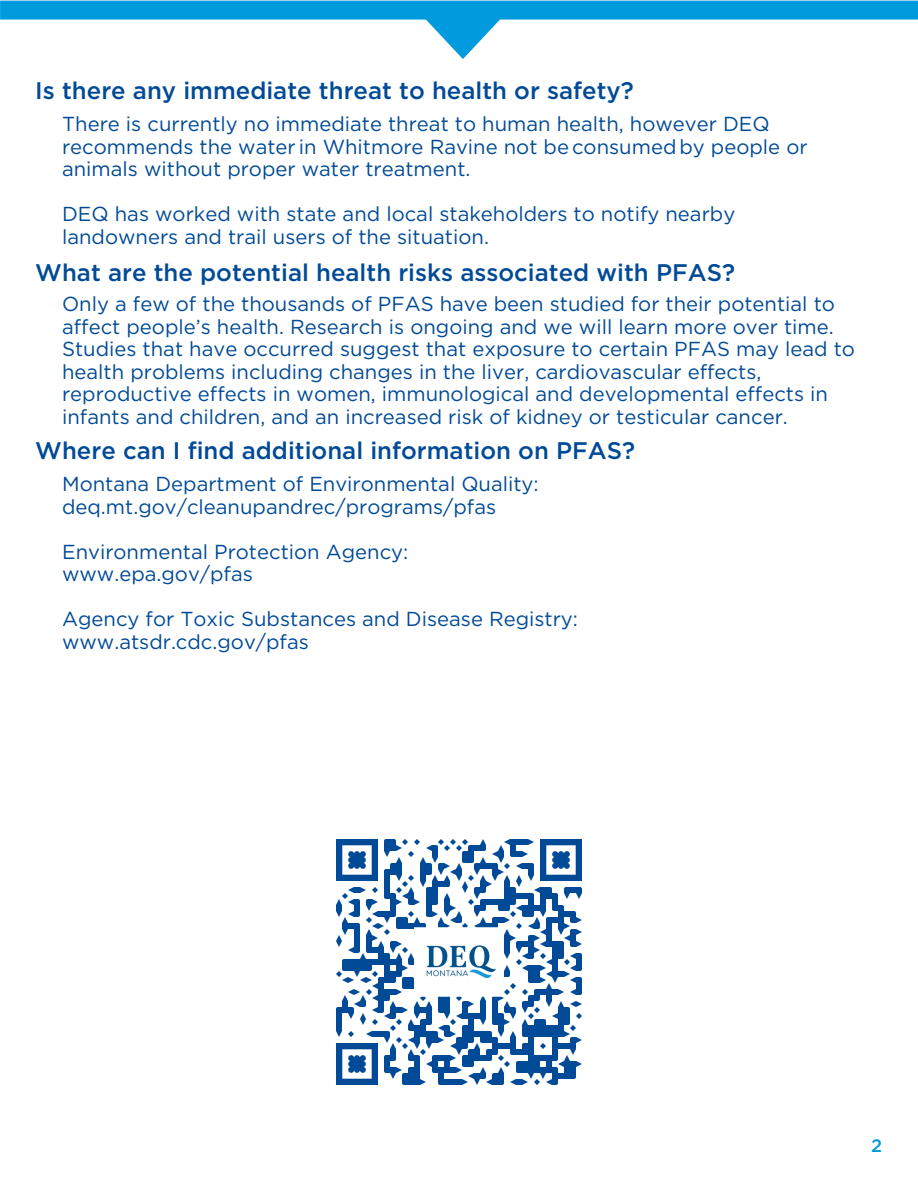
<style>
.page{position:relative;width:918px;height:1188px;background:#fff}
.page>*{position:absolute;margin:0;border:0;box-sizing:border-box;transform-origin:0 0}
.t1{font:500 24px "Gotham";color:#004a97}
.t2{font:20.25px/22.5px "Gotham";color:#004a97}
.t3{font:500 18px "Gotham";color:#009add}
</style>
<div class="page">
<svg style="left:0;top:1px;width:918px;height:58px"></svg>
<img style="left:336px;top:839px;width:246px;height:246px">
<p class="t1" style="left:35px;top:79px;width:600px">Is there any immediate threat to health or safety?</p>
<p class="t2" style="left:62px;top:114px;width:747px">There is currently no immediate threat to human health, however DEQ recommends the water in Whitmore Ravine not be consumedby people or animals without proper water treatment.</p>
<p class="t2" style="left:62px;top:204px;width:675px">DEQ has worked with state and local stakeholders to notify nearby landowners and trail users of the situation.</p>
<p class="t1" style="left:35px;top:262px;width:701px">What are the potential health risks associated with PFAS?</p>
<p class="t2" style="left:62px;top:294px;width:794px">Only a few of the thousands of PFAS have been studied for their potential to affect people’s health. Research is ongoing and we will learn more over time.<br>Studies that have occurred suggest that exposure to certain PFAS may lead to health problems including changes in the liver, cardiovascular effects, reproductive effects in women, immunological and developmental effects in infants and children, and an increased risk of kidney or testicular cancer.</p>
<p class="t1" style="left:35px;top:440px;width:601px">Where can I find additional information on PFAS?</p>
<p class="t2" style="left:62px;top:474px;width:478px">Montana Department of Environmental Quality: deq.mt.gov/cleanupandrec/programs/pfas</p>
<p class="t2" style="left:62px;top:542px;width:348px">Environmental Protection Agency:</p>
<p class="t2" style="left:62px;top:564px;width:192px">www.epa.gov/pfas</p>
<p class="t2" style="left:62px;top:609px;width:517px">Agency for Toxic Substances and Disease Registry:</p>
<p class="t2" style="left:62px;top:632px;width:248px">www.atsdr.cdc.gov/pfas</p>
<p class="t3" style="left:871px;top:1137px;width:13px">2</p>
</div>
